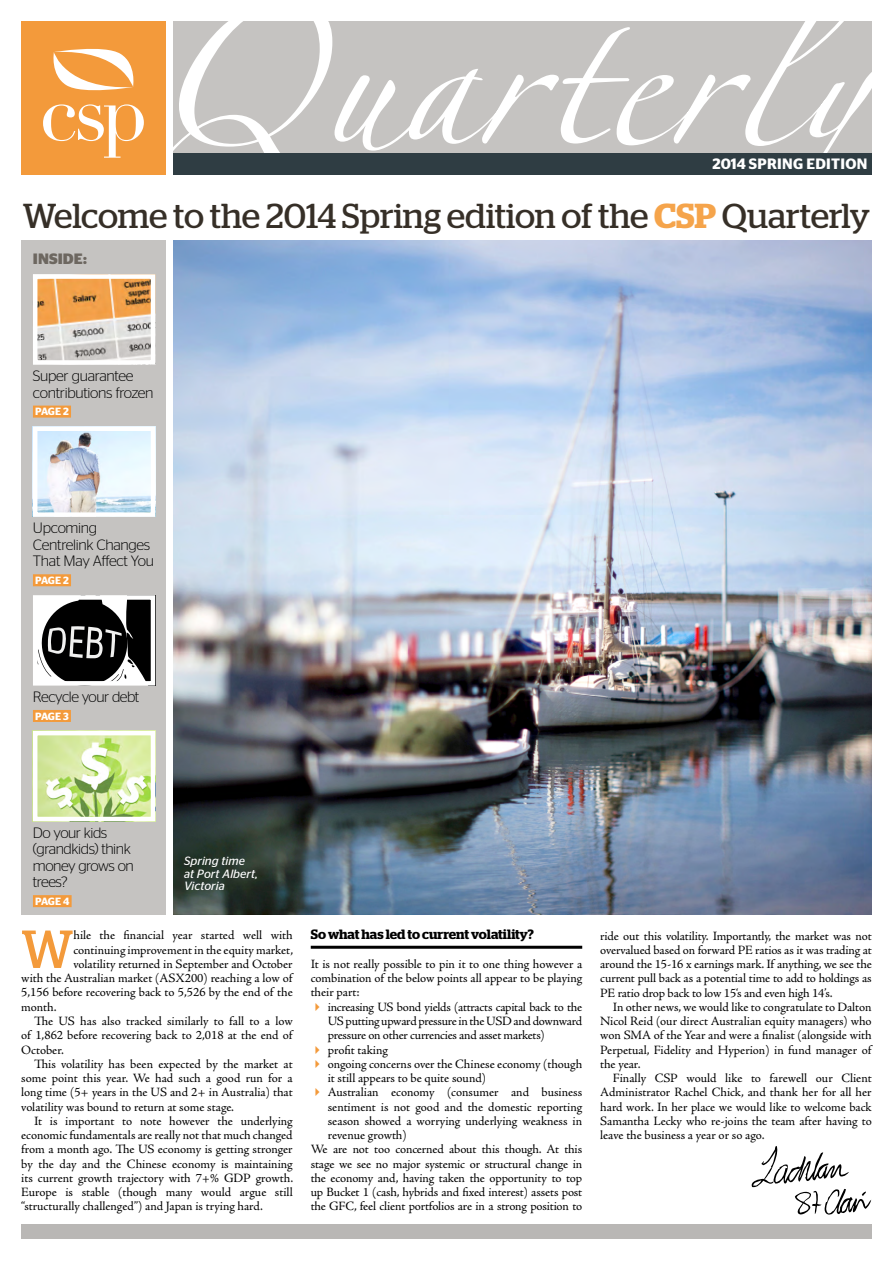
<style>
.page{position:relative;width:893px;height:1263px;background:#fff}
.page>*{position:absolute;margin:0;border:0;box-sizing:border-box;transform-origin:0 0}
.t1{font:53.4px "Stag";color:#f39a3b}
.t2{font:34.65px "Stag";letter-spacing:-.005em;color:#362f27}
.t3{font:300 15px/16.5px "Stag Sans";letter-spacing:-.025em;color:#000}
.t4{font:600 15px "Stag Sans";letter-spacing:.02em;color:#fff}
.t5{font:700 15px "Stag Sans";color:#6d6760}
.t6{font:600 13.5px "Stag";color:#000}
.t7{font:12.75px/14.2px "Adobe Jenson Pro";letter-spacing:-.005em;color:#000;text-align:justify}
.t8{font:12.75px "Adobe Jenson Pro";letter-spacing:-.025em;color:#000}
.t9{font:italic 12px/12.8px "Stag Sans";color:#fff}
.t10{font:600 10.5px "Stag Sans";letter-spacing:-.035em;color:#fff}
.s1{font-weight:600;color:#f5a44b}
</style>
<div class="page">
<div style="left:21px;top:1224px;width:851px;height:15px;background:#b9b7b5"></div>
<svg style="left:174px;top:21px;width:698px;height:133px;background:#cccbc9"></svg>
<div style="left:21px;top:21px;width:145px;height:154px;background:#f39a3b"></div>
<svg style="left:43px;top:48px;width:101px;height:110px"></svg>
<div style="left:174px;top:154px;width:698px;height:21px;background:#2f3d43"></div>
<div style="left:21px;top:240px;width:145px;height:675px;background:#c5c3c1"></div>
<div style="left:33px;top:574px;width:38px;height:12px;background:#f39a3b"></div>
<img style="left:38px;top:431px;width:112px;height:81px">
<div style="left:33px;top:426px;width:122px;height:91px;border:4px solid #fff"></div>
<div style="left:33px;top:406px;width:38px;height:12px;background:#f39a3b"></div>
<img style="left:38px;top:279px;width:112px;height:81px">
<div style="left:33px;top:274px;width:122px;height:91px;border:4px solid #fff"></div>
<div style="left:33px;top:710px;width:38px;height:12px;background:#f39a3b"></div>
<svg style="left:38px;top:600px;width:112px;height:80px;background:#464646"></svg>
<div style="left:33px;top:595px;width:122px;height:90px;border:4px solid #fff"></div>
<div style="left:33px;top:895px;width:39px;height:12px;background:#f39a3b"></div>
<img style="left:38px;top:736px;width:112px;height:80px">
<div style="left:33px;top:731px;width:122px;height:90px;border:4px solid #fff"></div>
<img style="left:174px;top:240px;width:698px;height:674px">
<hr style="left:311px;top:946px;width:271px;height:3px;background:#000">
<svg style="left:751px;top:1146px;width:120px;height:69px"></svg>
<p class="t4" style="left:712px;top:155px;width:156px">2014 SPRING EDITION</p>
<h2 class="t2" style="left:23px;top:196px;width:849px">Welcome to the 2014 Spring edition of the <span class="s1">CSP</span> Quarterly</h2>
<p class="t5" style="left:33px;top:250px;width:55px">INSIDE:</p>
<p class="t3" style="left:33px;top:367px;width:122px">Super guarantee contributions frozen</p>
<p class="t10" style="left:35px;top:406px;width:35px">PAGE 2</p>
<p class="t3" style="left:33px;top:520px;width:123px">Upcoming<br>Centrelink Changes<br>That May Affect You</p>
<p class="t10" style="left:35px;top:574px;width:35px">PAGE 2</p>
<p class="t3" style="left:33px;top:688px;width:108px">Recycle your debt</p>
<p class="t10" style="left:35px;top:710px;width:35px">PAGE 3</p>
<p class="t3" style="left:33px;top:824px;width:102px">Do your kids (grandkids) think money grows on trees?</p>
<p class="t10" style="left:35px;top:895px;width:36px">PAGE 4</p>
<p class="t9" style="left:184px;top:854px;width:75px">Spring time at Port Albert,<br>Victoria</p>
<h1 class="t1" style="left:21px;top:918px;width:54px">W</h1>
<p class="t7" style="left:73px;top:928px;width:221px">hile the financial year started well with</p>
<p class="t7" style="left:73px;top:943px;width:221px">continuing improvement in the equity market,</p>
<p class="t7" style="left:73px;top:957px;width:221px">volatility returned in September and October</p>
<p class="t7" style="left:21px;top:971px;width:273px">with the Australian market (ASX200) reaching a low of</p>
<p class="t7" style="left:21px;top:985px;width:273px">5,156 before recovering back to 5,526 by the end of the</p>
<p class="t7" style="left:21px;top:1000px;width:37px">month.</p>
<p class="t7" style="left:34px;top:1014px;width:260px">The US has also tracked similarly to fall to a low</p>
<p class="t7" style="left:21px;top:1028px;width:273px">of 1,862 before recovering back to 2,018 at the end of</p>
<p class="t7" style="left:21px;top:1043px;width:44px">October.</p>
<p class="t7" style="left:34px;top:1057px;width:260px">This volatility has been expected by the market at</p>
<p class="t7" style="left:21px;top:1071px;width:273px">some point this year. We had such a good run for a</p>
<p class="t7" style="left:21px;top:1085px;width:273px">long time (5+ years in the US and 2+ in Australia) that</p>
<p class="t7" style="left:21px;top:1100px;width:214px">volatility was bound to return at some stage.</p>
<p class="t7" style="left:34px;top:1114px;width:260px">It is important to note however the underlying</p>
<p class="t7" style="left:21px;top:1128px;width:273px">economic fundamentals are really not that much changed</p>
<p class="t7" style="left:21px;top:1142px;width:273px">from a month ago. The US economy is getting stronger</p>
<p class="t7" style="left:21px;top:1157px;width:273px">by the day and the Chinese economy is maintaining</p>
<p class="t7" style="left:21px;top:1171px;width:273px">its current growth trajectory with 7+% GDP growth.</p>
<p class="t7" style="left:21px;top:1185px;width:273px">Europe is stable (though many would argue still</p>
<p class="t7" style="left:21px;top:1199px;width:243px">“structurally challenged”) and Japan is trying hard.</p>
<p class="t6" style="left:311px;top:927px;width:225px">So what has led to current volatility?</p>
<p class="t7" style="left:311px;top:957px;width:273px">It is not really possible to pin it to one thing however a combination of the below points all appear to be playing their part:</p>
<p class="t8" style="left:328px;top:999px;width:256px">increasing US bond yields (attracts capital back to the</p>
<p class="t8" style="left:328px;top:1014px;width:256px">US putting upward pressure in the USD and downward</p>
<p class="t8" style="left:328px;top:1028px;width:219px">pressure on other currencies and asset markets)</p>
<p class="t7" style="left:328px;top:1042px;width:62px">profit taking</p>
<p class="t7" style="left:328px;top:1057px;width:256px">ongoing concerns over the Chinese economy (though</p>
<p class="t7" style="left:328px;top:1071px;width:160px">it still appears to be quite sound)</p>
<p class="t7" style="left:328px;top:1085px;width:256px">Australian economy (consumer and business</p>
<p class="t7" style="left:328px;top:1100px;width:256px">sentiment is not good and the domestic reporting</p>
<p class="t7" style="left:328px;top:1114px;width:256px">season showed a worrying underlying weakness in</p>
<p class="t7" style="left:328px;top:1128px;width:80px">revenue growth)</p>
<p class="t7" style="left:311px;top:1142px;width:273px">We are not too concerned about this though. At this</p>
<p class="t7" style="left:311px;top:1157px;width:273px">stage we see no major systemic or structural change in</p>
<p class="t7" style="left:311px;top:1171px;width:273px">the economy and, having taken the opportunity to top</p>
<p class="t7" style="left:311px;top:1185px;width:273px">up Bucket 1 (cash, hybrids and fixed interest) assets post</p>
<p class="t7" style="left:311px;top:1199px;width:273px">the GFC, feel client portfolios are in a strong position to</p>
<p class="t7" style="left:600px;top:929px;width:273px">ride out this volatility. Importantly, the market was not overvalued based on forward PE ratios as it was trading at around the 15-16 x earnings mark. If anything, we see the current pull back as a potential time to add to holdings as PE ratio drop back to low 15‘s and even high 14’s.</p>
<p class="t7" style="left:600px;top:1000px;width:273px;text-indent:13px">In other news, we would like to congratulate to Dalton Nicol Reid (our direct Australian equity managers) who won SMA of the Year and were a finalist (alongside with Perpetual, Fidelity and Hyperion) in fund manager of the year.</p>
<p class="t7" style="left:600px;top:1071px;width:273px;text-indent:13px">Finally CSP would like to farewell our Client Administrator Rachel Chick, and thank her for all her hard work. In her place we would like to welcome back Samantha Lecky who re-joins the team after having to leave the business a year or so ago.</p>
</div>
